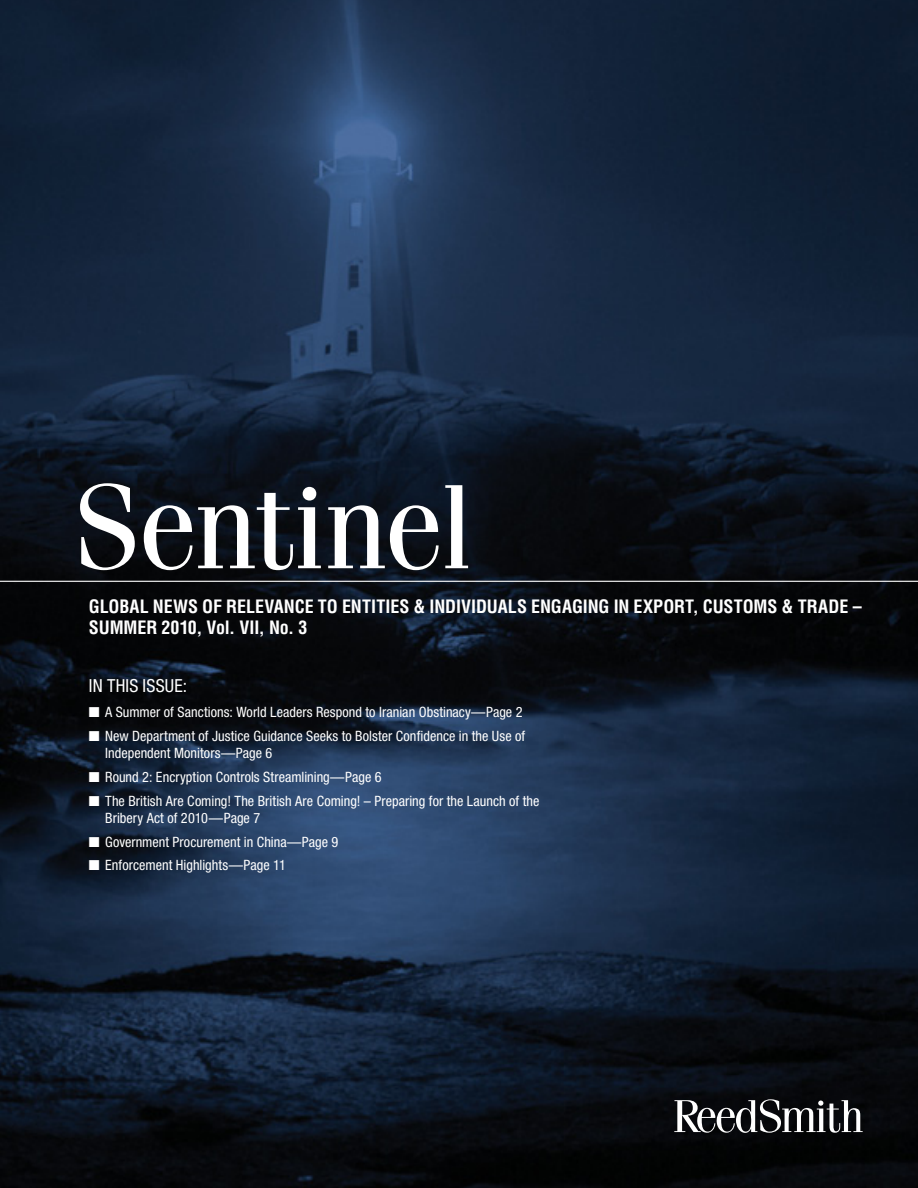
<style>
.page{position:relative;width:918px;height:1188px;background:#fff}
.page>*{position:absolute;margin:0;border:0;box-sizing:border-box;transform-origin:0 0}
.t1{font:120px "Fenice";letter-spacing:-.03em;color:#fff}
.t2{font:700 condensed 18px/21px "Helvetica LT Std";letter-spacing:-.005em;color:#fff}
.t3{font:condensed 18px "Helvetica Neue LT Std";letter-spacing:.01em;color:#fff}
.in_this_issue{font:condensed 14.25px/17.2px "Helvetica Neue LT Std";letter-spacing:.005em;color:#fff}
</style>
<div class="page">
<img style="left:0;top:0;width:918px;height:1188px">
<hr style="left:0;top:581px;width:918px;height:1px;background:#fff">
<svg style="left:674px;top:1099px;width:189px;height:34px"></svg>
<p class="t1" style="left:74px;top:455px;width:401px">Sentinel</p>
<p class="t2" style="left:89px;top:596px;width:774px">GLOBAL NEWS OF RELEVANCE TO ENTITIES &amp; INDIVIDUALS ENGAGING IN EXPORT, CUSTOMS &amp; TRADE –<br>SUMMER 2010, Vol. VII, No. 3</p>
<p class="t3" style="left:89px;top:675px;width:100px">IN THIS ISSUE:</p>
<p class="in_this_issue" style="left:89px;top:704px;width:435px">■ A Summer of Sanctions: World Leaders Respond to Iranian Obstinacy—Page 2</p>
<p class="in_this_issue" style="left:105px;top:727px;width:422px;text-indent:-16px">■ New Department of Justice Guidance Seeks to Bolster Confidence in the Use of<br>Independent Monitors—Page 6</p>
<p class="in_this_issue" style="left:89px;top:768px;width:294px">■ Round 2: Encryption Controls Streamlining—Page 6</p>
<p class="in_this_issue" style="left:105px;top:792px;width:436px;text-indent:-16px">■ The British Are Coming! The British Are Coming! – Preparing for the Launch of the<br>Bribery Act of 2010—Page 7</p>
<p class="in_this_issue" style="left:89px;top:833px;width:251px">■ Government Procurement in China—Page 9</p>
<p class="in_this_issue" style="left:89px;top:857px;width:199px">■ Enforcement Highlights—Page 11</p>
</div>
